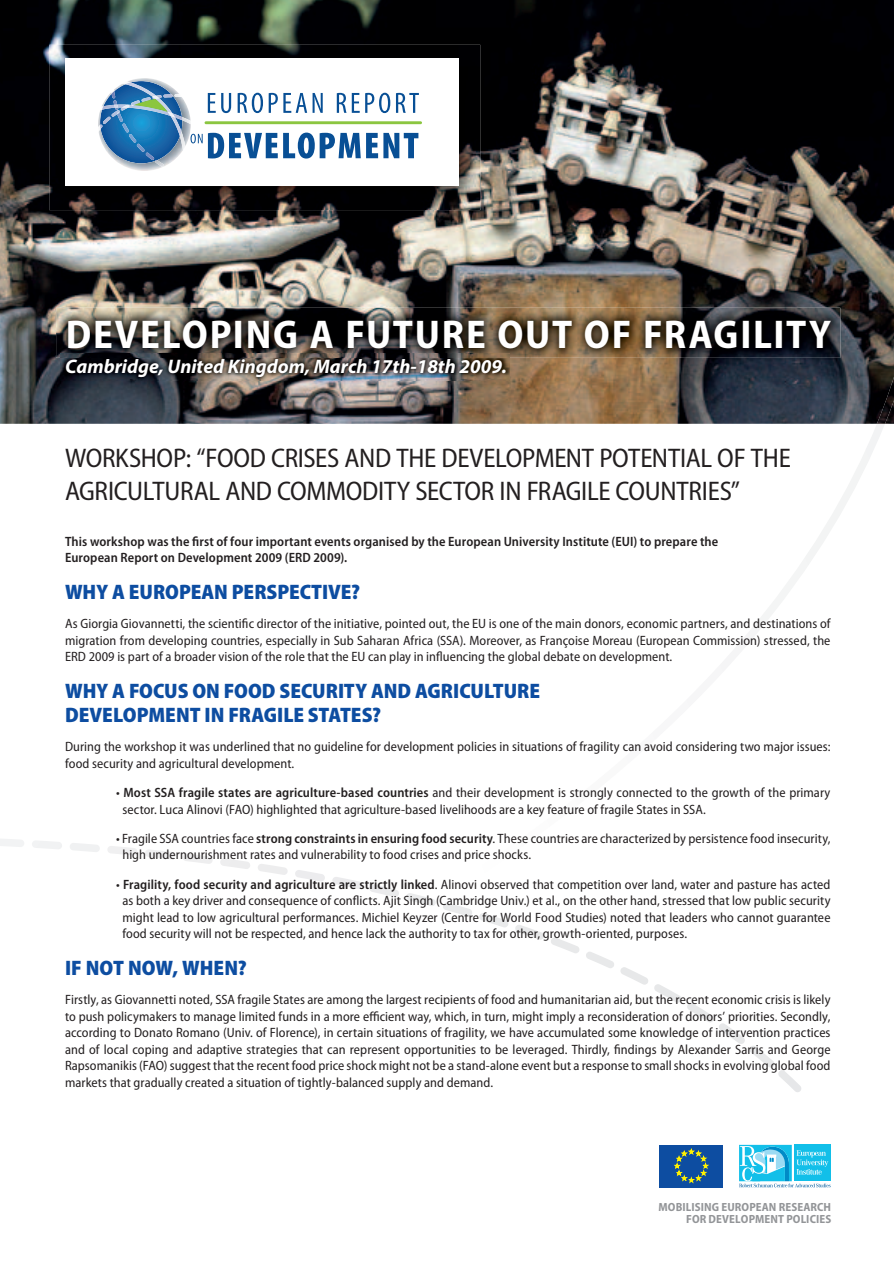
<style>
.page{position:relative;width:894px;height:1266px;background:#fff}
.page>*{position:absolute;margin:0;border:0;box-sizing:border-box;transform-origin:0 0}
.t1{font:700 semi-condensed 40.35px "Myriad Pro";letter-spacing:.045em;color:#fff}
.t2{font:semi-condensed 27px/33px "Myriad Pro";letter-spacing:-.01em;color:#231f20}
.t3{font:900 semi-condensed 21px/24px "Myriad Pro";color:#0d4da1}
.t4{font:italic 700 19.65px "Myriad Pro";color:#fff}
.t5{font:semi-condensed 13.5px/16.5px "Myriad Pro";letter-spacing:.005em;color:#231f20;text-align:justify}
.t6{font:600 semi-condensed 13.5px/16.5px "Myriad Pro";letter-spacing:.01em;color:#231f20}
.t7{font:700 semi-condensed 11.85px/12px "Myriad Pro";letter-spacing:.01em;color:#939598;text-align:right}
.s1{font-weight:600}
</style>
<div class="page">
<img style="left:0;top:0;width:894px;height:424px">
<svg style="left:258px;top:864px;width:543px;height:228px"></svg>
<svg style="left:455px;top:175px;width:439px;height:713px"></svg>
<img style="left:877px;top:283px;width:17px;height:141px">
<img style="left:56px;top:308px;width:784px;height:50px">
<img style="left:61px;top:353px;width:448px;height:27px">
<svg style="left:739px;top:1144px;width:91px;height:43px;background:#5fceec"></svg>
<div style="left:659px;top:1144px;width:64px;height:43px;background:#0d4da1"></div>
<svg style="left:675px;top:1148px;width:33px;height:34px"></svg>
<img style="left:49px;top:45px;width:431px;height:165px">
<div style="left:65px;top:58px;width:393px;height:128px;background:#fff"></div>
<img style="left:133px;top:78px;width:23px;height:2px">
<hr style="left:205px;top:121px;width:217px;height:3px;background:#8bc640">
<svg style="left:98px;top:80px;width:321px;height:91px"></svg>
<h1 class="t1" style="left:66px;top:319px;width:767px">DEVELOPING A FUTURE OUT OF FRAGILITY</h1>
<h3 class="t4" style="left:65px;top:358px;width:443px">Cambridge, United Kingdom, March 17th-18th 2009.</h3>
<h2 class="t2" style="left:65px;top:443px;width:727px">WORKSHOP: “FOOD CRISES AND THE DEVELOPMENT POTENTIAL OF THE<br>AGRICULTURAL AND COMMODITY SECTOR IN FRAGILE COUNTRIES”</h2>
<p class="t6" style="left:65px;top:534px;width:655px">This workshop was the first of four important events organised by the European University Institute (EUI) to prepare the<br>European Report on Development 2009 (ERD 2009).</p>
<h3 class="t3" style="left:65px;top:581px;width:297px">WHY A EUROPEAN PERSPECTIVE?</h3>
<p class="t5" style="left:65px;top:616px;width:767px">As Giorgia Giovannetti, the scientific director of the initiative, pointed out, the EU is one of the main donors, economic partners, and destinations of migration from developing countries, especially in Sub Saharan Africa (SSA). Moreover, as Françoise Moreau (European Commission) stressed, the ERD 2009 is part of a broader vision of the role that the EU can play in influencing the global debate on development.</p>
<h3 class="t3" style="left:65px;top:680px;width:476px">WHY A FOCUS ON FOOD SECURITY AND AGRICULTURE<br>DEVELOPMENT IN FRAGILE STATES?</h3>
<p class="t5" style="left:65px;top:739px;width:767px">During the workshop it was underlined that no guideline for development policies in situations of fragility can avoid considering two major issues: food security and agricultural development.</p>
<p class="t5" style="left:122px;top:785px;width:709px;text-indent:-6px">• <span class="s1">Most SSA fragile states are agriculture-based countries</span> and their development is strongly connected to the growth of the primary sector. Luca Alinovi (FAO) highlighted that agriculture-based livelihoods are a key feature of fragile States in SSA.</p>
<p class="t5" style="left:122px;top:831px;width:709px;text-indent:-6px">• Fragile SSA countries face <span class="s1">strong constraints in ensuring food security</span>. These countries are characterized by persistence food insecurity, high undernourishment rates and vulnerability to food crises and price shocks.</p>
<p class="t5" style="left:122px;top:877px;width:709px;text-indent:-6px">• <span class="s1">Fragility, food security and agriculture are strictly linked</span>. Alinovi observed that competition over land, water and pasture has acted as both a key driver and consequence of conflicts. Ajit Singh (Cambridge Univ.) et al., on the other hand, stressed that low public security might lead to low agricultural performances. Michiel Keyzer (Centre for World Food Studies) noted that leaders who cannot guarantee food security will not be respected, and hence lack the authority to tax for other, growth-oriented, purposes.</p>
<h3 class="t3" style="left:65px;top:957px;width:183px">IF NOT NOW, WHEN?</h3>
<p class="t5" style="left:65px;top:992px;width:767px">Firstly, as Giovannetti noted, SSA fragile States are among the largest recipients of food and humanitarian aid, but the recent economic crisis is likely to push policymakers to manage limited funds in a more efficient way, which, in turn, might imply a reconsideration of donors’ priorities. Secondly, according to Donato Romano (Univ. of Florence), in certain situations of fragility, we have accumulated some knowledge of intervention practices and of local coping and adaptive strategies that can represent opportunities to be leveraged. Thirdly, findings by Alexander Sarris and George Rapsomanikis (FAO) suggest that the recent food price shock might not be a stand-alone event but a response to small shocks in evolving global food markets that gradually created a situation of tightly-balanced supply and demand.</p>
<p class="t7" style="left:658px;top:1202px;width:174px">MOBILISING EUROPEAN RESEARCH<br>FOR DEVELOPMENT POLICIES</p>
</div>
